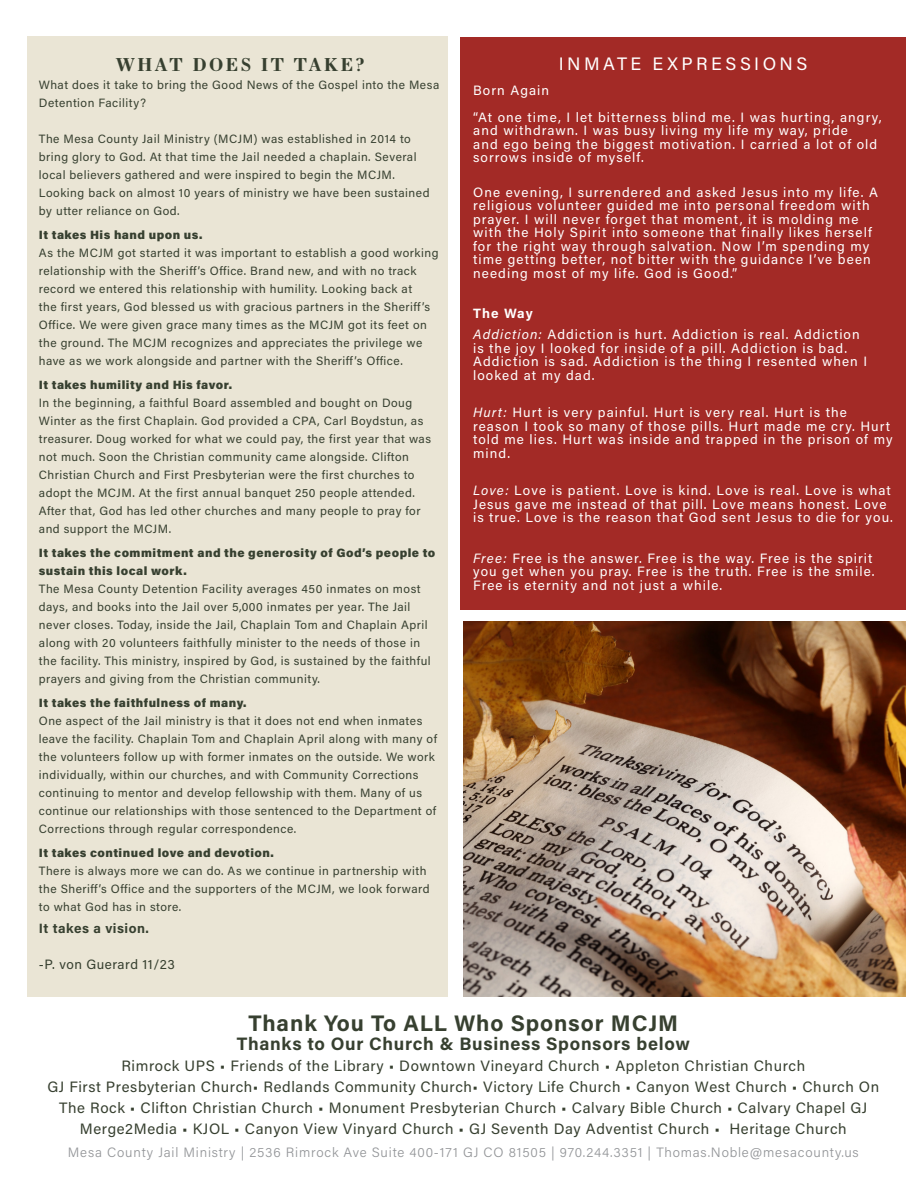
<style>
.page{position:relative;width:918px;height:1188px;background:#fff}
.page>*{position:absolute;margin:0;border:0;box-sizing:border-box;transform-origin:0 0}
.Image_Details_-_Left_Align{font:700 22.5px "Acumin Pro";letter-spacing:.04em;color:#374030}
.Image_Details_-_Left_Align-2{font:700 18px "Acumin Pro";letter-spacing:.04em;color:#374030}
.Story_Headline_-_Left_Align{font:18px "Acumin Pro";letter-spacing:.19em;color:#fff}
.Body_Text_-_Left_Justify{font:700 18px "Essonnes Text";letter-spacing:.14em;color:#374030}
.Image_Details_-_Left_Align-3{font:15px/21px "Acumin Pro";letter-spacing:.04em;color:#374030;text-align:center}
.Navy_Bullet_points_-_Left_Align{font:13.5px/13.5px "Acumin Pro";letter-spacing:.08em;color:#fff}
.Right{font:300 13.5px "Acumin Pro";letter-spacing:.06em;color:#939598}
.Body_Text_-_Left_Justify-2{font:13.5px "Acumin Pro";letter-spacing:.04em;color:#374030}
.Body_Text_-_Left_Justify-3{font:700 13.5px "Acumin Pro";letter-spacing:.04em;color:#374030}
.Navy_Bullet_points_-_Left_Align-2{font:700 13.5px "Acumin Pro";letter-spacing:.075em;color:#fff}
.Body_Text_-_Left_Justify-4{font:12px/18px "Acumin Pro";letter-spacing:.04em;color:#374030}
.Body_Text_-_Left_Justify-5{font:900 12px/18px "Acumin Pro";letter-spacing:.04em;color:#374030}
.s1{font-style:italic}
</style>
<div class="page">
<div style="left:27px;top:36px;width:420px;height:960px;background:#eae5d5"></div>
<div style="left:460px;top:37px;width:445px;height:573px;background:#a32a26"></div>
<img style="left:463px;top:621px;width:442px;height:375px">
<p class="Body_Text_-_Left_Justify" style="left:116px;top:51px;width:250px">WHAT DOES IT TAKE?</p>
<p class="Body_Text_-_Left_Justify-4" style="left:39px;top:75px;width:402px">What does it take to bring the Good News of the Gospel into the Mesa<br>Detention Facility?</p>
<p class="Body_Text_-_Left_Justify-4" style="left:39px;top:129px;width:392px">The Mesa County Jail Ministry (MCJM) was established in 2014 to bring glory to God. At that time the Jail needed a chaplain. Several local believers gathered and were inspired to begin the MCJM.<br>Looking back on almost 10 years of ministry we have been sustained by utter reliance on God.</p>
<p class="Body_Text_-_Left_Justify-5" style="left:39px;top:225px;width:165px">It takes His hand upon us.</p>
<p class="Body_Text_-_Left_Justify-4" style="left:39px;top:243px;width:401px">As the MCJM got started it was important to establish a good working relationship with the Sheriff’s Office. Brand new, and with no track record we entered this relationship with humility. Looking back at<br>the first years, God blessed us with gracious partners in the Sheriff’s Office. We were given grace many times as the MCJM got its feet on the ground. The MCJM recognizes and appreciates the privilege we have as we work alongside and partner with the Sheriff’s Office.</p>
<p class="Body_Text_-_Left_Justify-5" style="left:39px;top:375px;width:195px">It takes humility and His favor.</p>
<p class="Body_Text_-_Left_Justify-4" style="left:39px;top:393px;width:394px">In the beginning, a faithful Board assembled and bought on Doug Winter as the first Chaplain. God provided a CPA, Carl Boydstun, as treasurer. Doug worked for what we could pay, the first year that was not much. Soon the Christian community came alongside. Clifton Christian Church and First Presbyterian were the first churches to adopt the MCJM. At the first annual banquet 250 people attended.<br>After that, God has led other churches and many people to pray for and support the MCJM.</p>
<p class="Body_Text_-_Left_Justify-5" style="left:39px;top:543px;width:398px">It takes the commitment and the generosity of God’s people to sustain this local work.</p>
<p class="Body_Text_-_Left_Justify-4" style="left:39px;top:579px;width:393px">The Mesa County Detention Facility averages 450 inmates on most days, and books into the Jail over 5,000 inmates per year. The Jail never closes. Today, inside the Jail, Chaplain Tom and Chaplain April along with 20 volunteers faithfully minister to the needs of those in the facility. This ministry, inspired by God, is sustained by the faithful prayers and giving from the Christian community.</p>
<p class="Body_Text_-_Left_Justify-5" style="left:39px;top:693px;width:209px">It takes the faithfulness of many.</p>
<p class="Body_Text_-_Left_Justify-4" style="left:39px;top:711px;width:400px">One aspect of the Jail ministry is that it does not end when inmates leave the facility. Chaplain Tom and Chaplain April along with many of the volunteers follow up with former inmates on the outside. We work individually, within our churches, and with Community Corrections continuing to mentor and develop fellowship with them. Many of us continue our relationships with those sentenced to the Department of Corrections through regular correspondence.</p>
<p class="Body_Text_-_Left_Justify-5" style="left:39px;top:843px;width:236px">It takes continued love and devotion.</p>
<p class="Body_Text_-_Left_Justify-4" style="left:39px;top:861px;width:392px">There is always more we can do. As we continue in partnership with the Sheriff’s Office and the supporters of the MCJM, we look forward to what God has in store.</p>
<p class="Body_Text_-_Left_Justify-3" style="left:39px;top:919px;width:112px">It takes a vision.</p>
<p class="Body_Text_-_Left_Justify-2" style="left:39px;top:955px;width:138px">-P. von Guerard 11/23</p>
<p class="Story_Headline_-_Left_Align" style="left:559px;top:51px;width:250px">INMATE EXPRESSIONS</p>
<p class="Navy_Bullet_points_-_Left_Align" style="left:473px;top:83px;width:78px">Born Again</p>
<p class="Navy_Bullet_points_-_Left_Align" style="left:473px;top:110px;width:410px">“At one time, I let bitterness blind me. I was hurting, angry, and withdrawn. I was busy living my life my way, pride<br>and ego being the biggest motivation. I carried a lot of old sorrows inside of myself.</p>
<p class="Navy_Bullet_points_-_Left_Align" style="left:473px;top:185px;width:406px">One evening, I surrendered and asked Jesus into my life. A religious volunteer guided me into personal freedom with prayer. I will never forget that moment, it is molding me with the Holy Spirit into someone that finally likes herself for the right way through salvation. Now I’m spending my time getting better, not bitter with the guidance I’ve been needing most of my life. God is Good.”</p>
<p class="Navy_Bullet_points_-_Left_Align-2" style="left:473px;top:304px;width:61px">The Way</p>
<p class="Navy_Bullet_points_-_Left_Align" style="left:473px;top:327px;width:396px"><span class="s1">Addiction:</span> Addiction is hurt. Addiction is real. Addiction is the joy I looked for inside of a pill. Addiction is bad.<br>Addiction is sad. Addiction is the thing I resented when I looked at my dad.</p>
<p class="Navy_Bullet_points_-_Left_Align" style="left:473px;top:405px;width:421px"><span class="s1">Hurt:</span> Hurt is very painful. Hurt is very real. Hurt is the reason I took so many of those pills. Hurt made me cry. Hurt told me lies. Hurt was inside and trapped in the prison of my mind.</p>
<p class="Navy_Bullet_points_-_Left_Align" style="left:473px;top:483px;width:421px"><span class="s1">Love:</span> Love is patient. Love is kind. Love is real. Love is what<br>Jesus gave me instead of that pill. Love means honest. Love is true. Love is the reason that God sent Jesus to die for you.</p>
<p class="Navy_Bullet_points_-_Left_Align" style="left:473px;top:551px;width:403px"><span class="s1">Free:</span> Free is the answer. Free is the way. Free is the spirit you get when you pray. Free is the truth. Free is the smile.<br>Free is eternity and not just a while.</p>
<p class="Image_Details_-_Left_Align" style="left:248px;top:1007px;width:431px">Thank You To ALL Who Sponsor MCJM</p>
<p class="Image_Details_-_Left_Align-2" style="left:237px;top:1031px;width:455px">Thanks to Our Church &amp; Business Sponsors below</p>
<p class="Image_Details_-_Left_Align-3" style="left:121px;top:1055px;width:685px">Rimrock UPS • Friends of the Library • Downtown Vineyard Church • Appleton Christian Church</p>
<p class="Image_Details_-_Left_Align-3" style="left:47px;top:1076px;width:833px">GJ First Presbyterian Church• Redlands Community Church• Victory Life Church • Canyon West Church • Church On<br>The Rock • Clifton Christian Church • Monument Presbyterian Church • Calvary Bible Church • Calvary Chapel GJ<br>Merge2Media • KJOL • Canyon View Vinyard Church • GJ Seventh Day Adventist Church • Heritage Church</p>
<p class="Right" style="left:68px;top:1143px;width:792px">Mesa County Jail Ministry | 2536 Rimrock Ave Suite 400-171 GJ CO 81505 | 970.244.3351 | Thomas.Noble@mesacounty.us</p>
</div>
